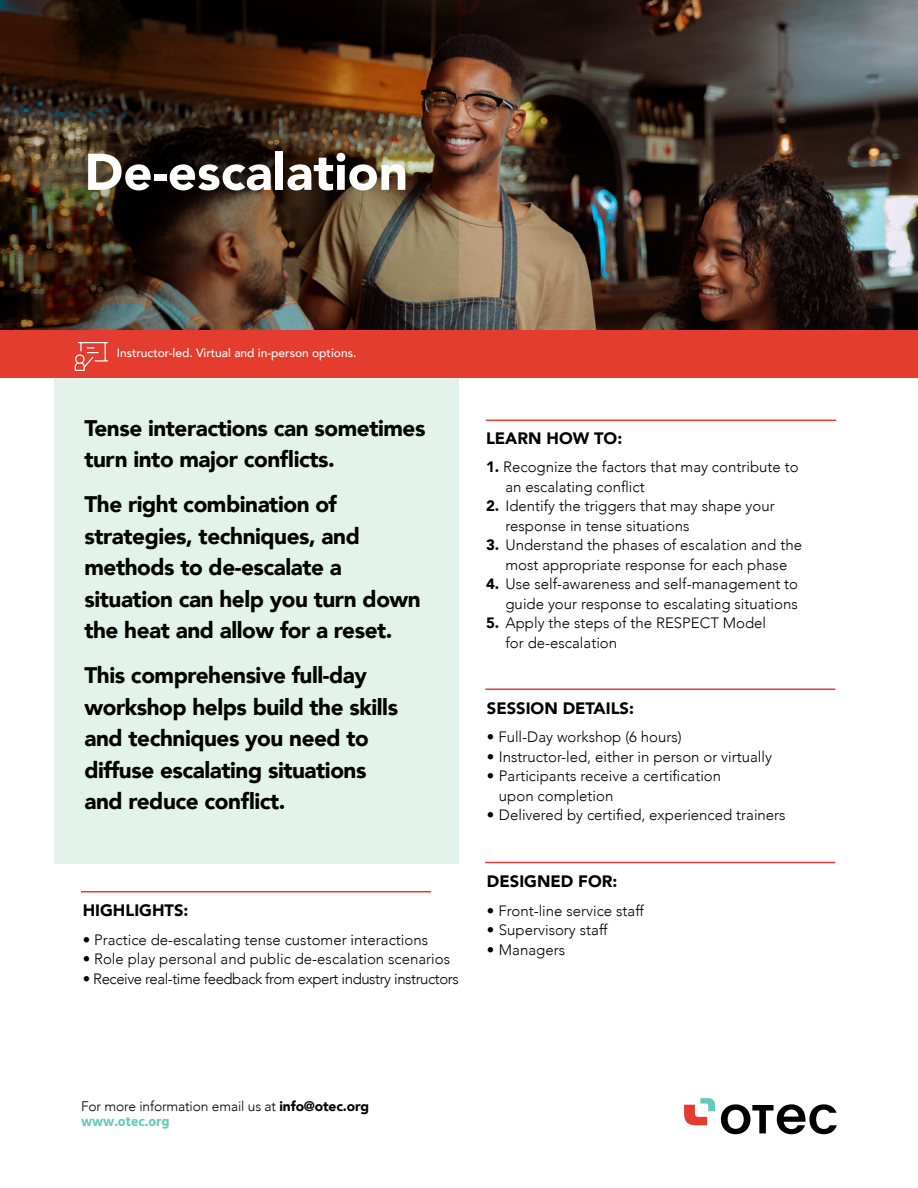
<style>
.page{position:relative;width:918px;height:1188px;background:#fff}
.page>*{position:absolute;margin:0;border:0;box-sizing:border-box;transform-origin:0 0}
.t1{font:900 51.15px "Avenir";color:#fff}
.t2{font:900 22.5px/31.5px "Avenir";letter-spacing:-.02em;color:#000}
.t3{font:900 16.5px "Avenir";color:#000}
.t4{font:300 15px/19.5px "Avenir";color:#000}
.t5{font:300 15px "Avenir";letter-spacing:-.03em;color:#000}
.t6{font:300 13.8px "Avenir";letter-spacing:-.01em;color:#000}
.t7{font:700 13.8px "Hind Siliguri";color:#66c9ba}
.t8{font:500 12px "Avenir";color:#fff}
.s1{font-weight:900}
</style>
<div class="page">
<svg style="left:684px;top:1098px;width:31px;height:27px"></svg>
<svg style="left:721px;top:1104px;width:116px;height:30px"></svg>
<img style="left:489px;top:0;width:429px;height:330px">
<img style="left:0;top:0;width:489px;height:330px">
<svg style="left:54px;top:0;width:405px;height:864px;background:#a2a398"></svg>
<hr style="left:485px;top:688px;width:350px;height:2px;background:#e43d30">
<hr style="left:81px;top:891px;width:350px;height:1px;background:#e43d30">
<hr style="left:486px;top:420px;width:350px;height:1px;background:#e43d30">
<hr style="left:485px;top:862px;width:350px;height:1px;background:#e43d30">
<div style="left:0;top:330px;width:918px;height:48px;background:#e43d30"></div>
<svg style="left:75px;top:342px;width:33px;height:29px"></svg>
<h1 class="t1" style="left:84px;top:128px;width:325px">De-escalation</h1>
<p class="t8" style="left:117px;top:342px;width:241px">Instructor-led. Virtual and in-person options.</p>
<h2 class="t2" style="left:84px;top:412px;width:342px">Tense interactions can sometimes turn into major conflicts.</h2>
<h2 class="t2" style="left:84px;top:488px;width:338px">The right combination of strategies, techniques, and methods to de-escalate a situation can help you turn down the heat and allow for a reset.</h2>
<h2 class="t2" style="left:84px;top:659px;width:315px">This comprehensive full-day workshop helps build the skills and techniques you need to diffuse escalating situations and reduce conflict.</h2>
<p class="t3" style="left:83px;top:897px;width:107px">HIGHLIGHTS:</p>
<p class="t4" style="left:83px;top:930px;width:347px">• Practice de-escalating tense customer interactions</p>
<p class="t4" style="left:83px;top:950px;width:369px">• Role play personal and public de-escalation scenarios</p>
<p class="t5" style="left:83px;top:970px;width:378px">• Receive real-time feedback from expert industry instructors</p>
<p class="t3" style="left:486px;top:424px;width:138px">LEARN HOW TO:</p>
<p class="t4" style="left:506px;top:458px;width:295px;text-indent:-20px"><span class="s1">1.</span> Recognize the factors that may contribute to an escalating conflict</p>
<p class="t4" style="left:506px;top:497px;width:271px;text-indent:-20px"><span class="s1">2.</span> Identify the triggers that may shape your response in tense situations</p>
<p class="t4" style="left:486px;top:536px;width:318px;text-align:center"><span class="s1">3.</span> Understand the phases of escalation and the most appropriate response for each phase</p>
<p class="t4" style="left:486px;top:575px;width:314px;text-align:right"><span class="s1">4.</span> Use self-awareness and self-management to guide your response to escalating situations</p>
<p class="t4" style="left:506px;top:614px;width:262px;text-indent:-20px"><span class="s1">5.</span> Apply the steps of the RESPECT Model for de-escalation</p>
<p class="t3" style="left:487px;top:694px;width:148px">SESSION DETAILS:</p>
<p class="t4" style="left:487px;top:728px;width:196px">• Full-Day workshop (6 hours)</p>
<p class="t4" style="left:487px;top:747px;width:287px">• Instructor-led, either in person or virtually</p>
<p class="t4" style="left:499px;top:767px;width:224px;text-indent:-12px">• Participants receive a certification upon completion</p>
<p class="t4" style="left:487px;top:806px;width:300px">• Delivered by certified, experienced trainers</p>
<p class="t3" style="left:487px;top:867px;width:132px">DESIGNED FOR:</p>
<p class="t4" style="left:487px;top:901px;width:159px">• Front-line service staff</p>
<p class="t4" style="left:487px;top:920px;width:122px">• Supervisory staff</p>
<p class="t4" style="left:487px;top:940px;width:80px">• Managers</p>
<p class="t6" style="left:81px;top:1098px;width:290px">For more information email us at <span class="s1">info@otec.org</span></p>
<p class="t7" style="left:81px;top:1110px;width:90px">www.otec.org</p>
</div>
